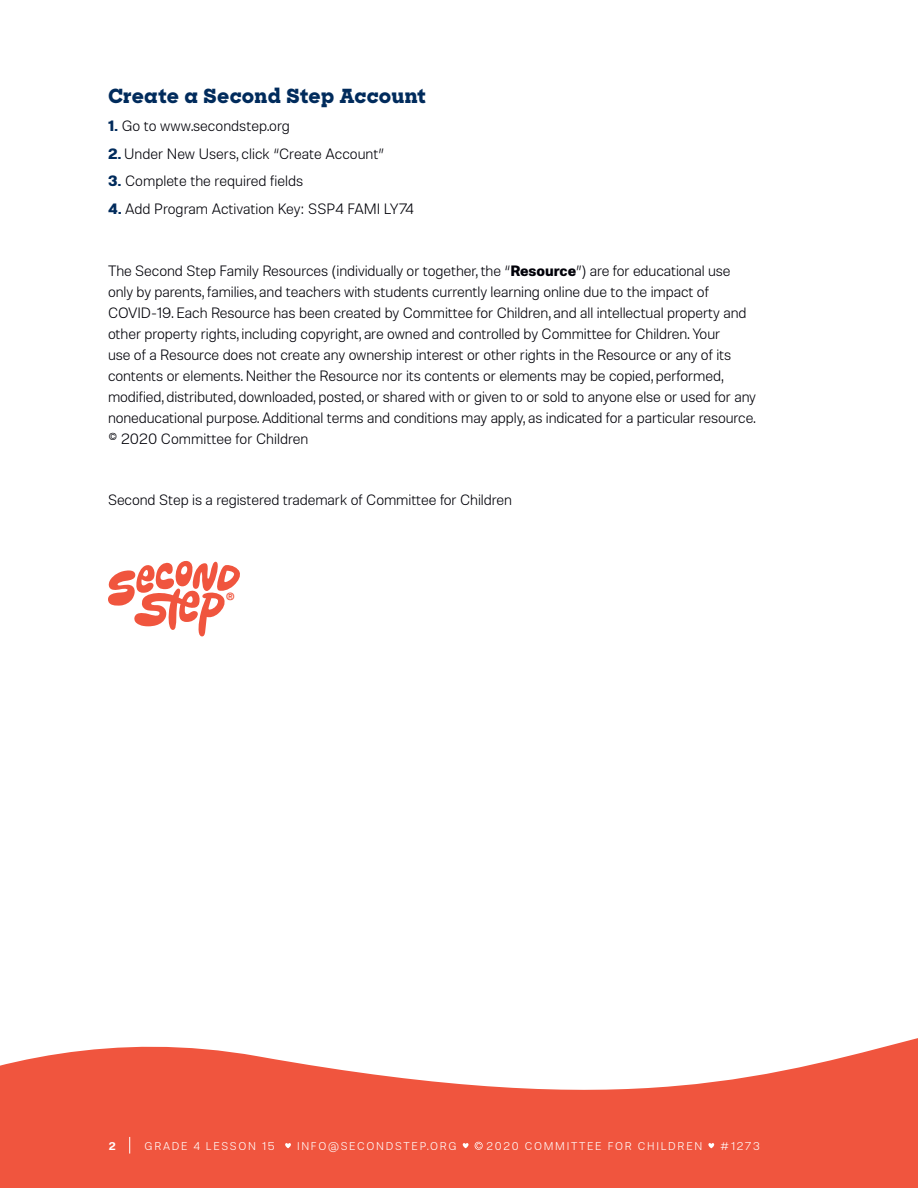
<style>
.page{position:relative;width:918px;height:1188px;background:#fff}
.page>*{position:absolute;margin:0;border:0;box-sizing:border-box;transform-origin:0 0}
._04B_Second_Header{font:800 19.5px "Sharp Slab";letter-spacing:.01em;color:#002b5c}
._08_LEGAL_TEXT{font:300 15px/21px "Molde";letter-spacing:-.005em;color:#000008}
._06_body-text{font:300 15px "Molde";color:#000008}
.t1{font:15px "Molde";color:#f0553e}
.t2{font:300 11.25px "Molde";letter-spacing:.15em;color:#fff}
.t3{font:600 11.25px "Molde";color:#fff}
.s1{font-weight:700;color:#002b5c}
.s2{font-weight:700}
</style>
<div class="page">
<svg style="left:0;top:1038px;width:918px;height:150px;fill:#f0553e"></svg>
<svg style="left:129px;top:1137px;width:1px;height:17px"></svg>
<svg style="left:285px;top:1143px;width:6px;height:5px"></svg>
<svg style="left:463px;top:1143px;width:6px;height:5px"></svg>
<svg style="left:475px;top:1142px;width:8px;height:8px"></svg>
<svg style="left:708px;top:1143px;width:6px;height:5px"></svg>
<svg style="left:108px;top:561px;width:132px;height:75px"></svg>
<p class="_04B_Second_Header" style="left:108px;top:82px;width:319px">Create a Second Step Account</p>
<p class="_06_body-text" style="left:108px;top:116px;width:183px"><span class="s1">1.</span> Go to www.secondstep.org</p>
<p class="_06_body-text" style="left:108px;top:144px;width:278px"><span class="s1">2.</span> Under New Users, click “Create Account”</p>
<p class="_06_body-text" style="left:108px;top:172px;width:197px"><span class="s1">3.</span> Complete the required fields</p>
<p class="_06_body-text" style="left:108px;top:200px;width:308px"><span class="s1">4.</span> Add Program Activation Key: SSP4 FAMI LY74</p>
<p class="_08_LEGAL_TEXT" style="left:108px;top:259px;width:650px">The Second Step Family Resources (individually or together, the “<span class="s2">Resource</span>”) are for educational use only by parents, families, and teachers with students currently learning online due to the impact of COVID-19. Each Resource has been created by Committee for Children, and all intellectual property and other property rights, including copyright, are owned and controlled by Committee for Children. Your<br>use of a Resource does not create any ownership interest or other rights in the Resource or any of its contents or elements. Neither the Resource nor its contents or elements may be copied, performed, modified, distributed, downloaded, posted, or shared with or given to or sold to anyone else or used for any noneducational purpose. Additional terms and conditions may apply, as indicated for a particular resource. © 2020 Committee for Children</p>
<p class="_08_LEGAL_TEXT" style="left:108px;top:489px;width:405px">Second Step is a registered trademark of Committee for Children</p>
<p class="t1" style="left:225px;top:589px;width:11px">®</p>
<p class="t3" style="left:109px;top:1138px;width:8px">2</p>
<p class="t2" style="left:145px;top:1139px;width:132px">GRADE 4 LESSON 15</p>
<p class="t2" style="left:297px;top:1139px;width:161px">INFO@SECONDSTEP.ORG</p>
<p class="t2" style="left:486px;top:1139px;width:217px">2020 COMMITTEE FOR CHILDREN</p>
<p class="t2" style="left:720px;top:1139px;width:41px">#1273</p>
</div>
